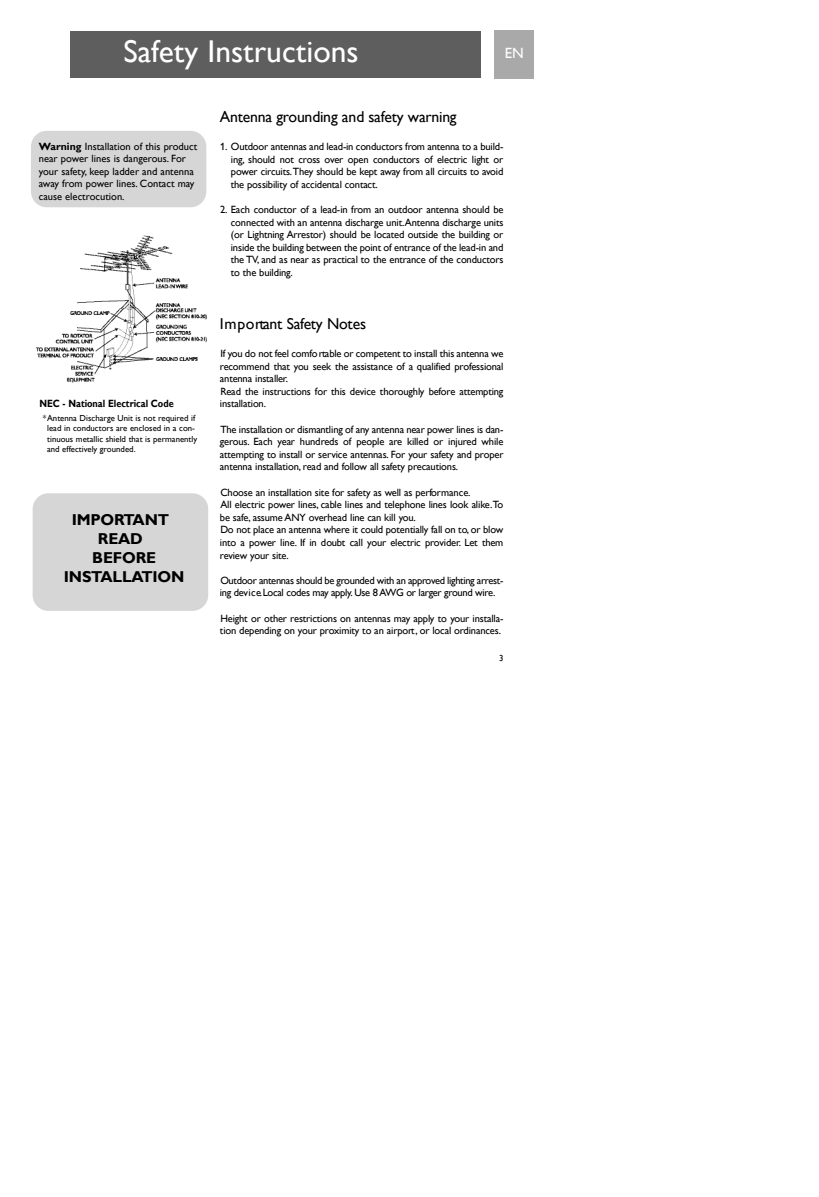
<style>
.page{position:relative;width:819px;height:1197px;background:#fff}
.page>*{position:absolute;margin:0;border:0;box-sizing:border-box;transform-origin:0 0}
.t1{font:31.5px "Gill Sans Alt One WGL";color:#fff}
.t2{font:15.75px "Gill Sans Alt One WGL";letter-spacing:-.015em;color:#000}
.t3{font:700 15.75px/18.9px "Gill Sans Alt One WGL";letter-spacing:-.02em;color:#000;text-align:center}
.t4{font:14.88px "Gill Sans Alt One WGL";color:#fff}
.t5{font:10.5px/12.6px "Gill Sans Alt One WGL";letter-spacing:-.02em;color:#000}
.t6{font:10.5px/12.6px "Gill Sans Alt One WGL";color:#000}
.t7{font:700 10.5px "Gill Sans Alt One WGL";color:#000;scale:.87 1}
.t8{font:8.75px/10.5px "Gill Sans Alt One WGL";color:#000}
.s1{font-weight:700}
</style>
<div class="page">
<img style="left:77px;top:236px;width:120px;height:73px">
<img style="left:36px;top:309px;width:171px;height:74px">
<div style="left:494px;top:31px;width:40px;height:48px;background:#a9a9a9"></div>
<div style="left:70px;top:31px;width:411px;height:46px;background:#5e5e5e"></div>
<div style="left:33px;top:493px;width:175px;height:118px;background:#d5d6d5"></div>
<div style="left:31px;top:131px;width:175px;height:76px;background:#d5d6d5"></div>
<h1 class="t1" style="left:123px;top:32px;width:237px">Safety Instructions</h1>
<h3 class="t4" style="left:505px;top:45px;width:21px">EN</h3>
<p class="t6" style="left:39px;top:140px;width:160px"><span class="s1">Warning</span> Installation of this product near power lines is dangerous. For your safety, keep ladder and antenna away from power lines. Contact may cause electrocution.</p>
<p class="t7" style="left:39px;top:397px;width:156px">NEC - National Electrical Code</p>
<p class="t8" style="left:47px;top:412px;width:152px;text-indent:-4px">*Antenna Discharge Unit is not required if lead in conductors are enclosed in a con&shy;tinuous metallic shield that is permanently and effectively grounded.</p>
<h2 class="t3" style="left:64px;top:510px;width:122px">IM P O RTA N T<br>READ<br>B E F O R E<br>IN S TA L L AT IO N</h2>
<h2 class="t2" style="left:220px;top:107px;width:238px">Antenna grounding and safety warning</h2>
<p class="t5" style="left:231px;top:140px;width:274px;text-align:justify;text-indent:-11px">1 . Outdoor antennas and lead-in conductors from antenna to a build&shy;in g , should not cross over open conductors of electric light or p ower circ u its.T h ey should be kept aw ay from all circuits to avo id the possibility of accidental contact.</p>
<p class="t5" style="left:231px;top:203px;width:274px;text-align:justify;text-indent:-11px">2 . Each conductor of a lead-in from an outdoor antenna should be connected with an antenna discharge unit.Antenna discharge units (or Lightning A rrestor) should be located outside the building or inside the building between the point of entrance of the lead-in and the T V, and as near as practical to the entrance of the conductors to the building.</p>
<h2 class="t2" style="left:220px;top:314px;width:148px">Im p o rtant Safety Notes</h2>
<p class="t5" style="left:220px;top:347px;width:285px">If you do not feel comfo rtable or competent to install this antenna we recommend that you seek the assistance of a qualified pro fe ssio n a l antenna installer.<br>Read the instructions for this device thoro u g h ly befo re attempting in sta lla tio n .</p>
<p class="t5" style="left:220px;top:423px;width:285px;text-align:justify">The installation or dismantling of any antenna near power lines is dan&shy;g e ro u s. Each year hundreds of people are killed or injured while attempting to install or service antennas. For your safety and pro p e r antenna installation, read and fo llow all safety pre c a u tio n s.</p>
<p class="t5" style="left:220px;top:486px;width:285px">Choose an installation site for safety as well as perfo rm a n c e.<br>All electric power lines, cable lines and telephone lines look alike.To be safe, assume ANY overhead line can kill yo u .<br>Do not place an antenna where it could potentially fall on to, or blow into a power line. If in doubt call your electric prov id e r. Let them rev iew your site.</p>
<p class="t5" style="left:220px;top:574px;width:285px">Outdoor antennas should be grounded with an ap p roved lighting arre st&shy;ing dev ic e.Local codes may ap p ly. Use 8 AWG or larger ground wire.</p>
<p class="t5" style="left:220px;top:612px;width:285px">Height or other restrictions on antennas may ap p ly to your installa&shy;tion depending on your proximity to an airport , or local ord in a n c e s.</p>
<p class="t8" style="left:499px;top:653px;width:6px">3</p>
</div>
